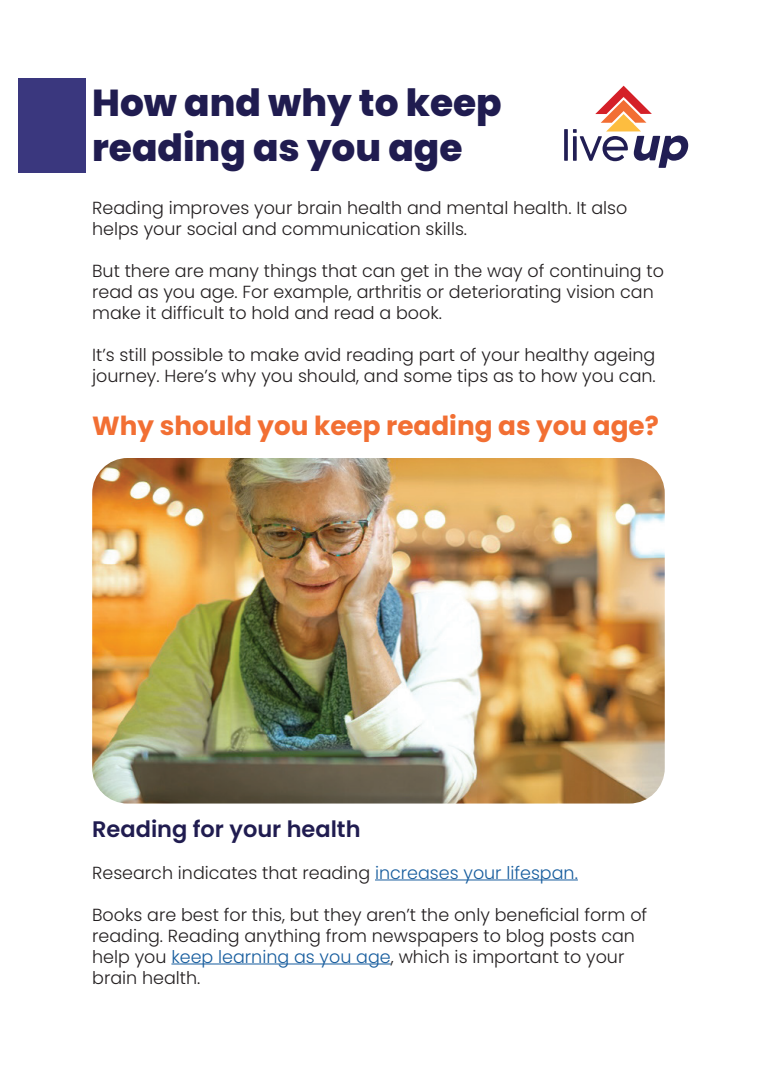
<style>
.page{position:relative;width:780px;height:1088px;background:#fff}
.page>*{position:absolute;margin:0;border:0;box-sizing:border-box;transform-origin:0 0}
.t1{font:800 37.5px/45px "Poppins";color:#201c50}
.t2{font:700 26.25px "Poppins";color:#f26f33}
.t3{font:600 22.5px "Poppins";color:#201c50}
.t4{font:300 17.5px/21px "Poppins";color:#231f20}
.s1{color:#175d9e}
</style>
<div class="page">
<svg style="left:564px;top:86px;width:124px;height:82px"></svg>
<div style="left:18px;top:78px;width:67px;height:95px;background:#3a377e"></div>
<hr style="left:375px;top:879px;width:203px;height:1px;background:#175d9e">
<hr style="left:171px;top:963px;width:220px;height:1px;background:#175d9e">
<img style="left:92px;top:458px;width:572px;height:345px">
<h1 class="t1" style="left:92px;top:80px;width:411px">How and why to keep reading as you age</h1>
<p class="t4" style="left:92px;top:198px;width:536px">Reading improves your brain health and mental health. It also helps your social and communication skills.</p>
<p class="t4" style="left:92px;top:261px;width:573px">But there are many things that can get in the way of continuing to read as you age. For example, arthritis or deteriorating vision can make it difficult to hold and read a book.</p>
<p class="t4" style="left:92px;top:345px;width:565px">It’s still possible to make avid reading part of your healthy ageing journey. Here’s why you should, and some tips as to how you can.</p>
<h2 class="t2" style="left:92px;top:410px;width:568px">Why should you keep reading as you age?</h2>
<p class="t3" style="left:92px;top:816px;width:270px">Reading for your health</p>
<p class="t4" style="left:92px;top:862px;width:487px">Research indicates that reading <span class="s1">increases your lifespan.</span></p>
<p class="t4" style="left:92px;top:904px;width:556px">Books are best for this, but they aren’t the only beneficial form of reading. Reading anything from newspapers to blog posts can help you <span class="s1">keep learning as you age</span>, which is important to your brain health.</p>
</div>
